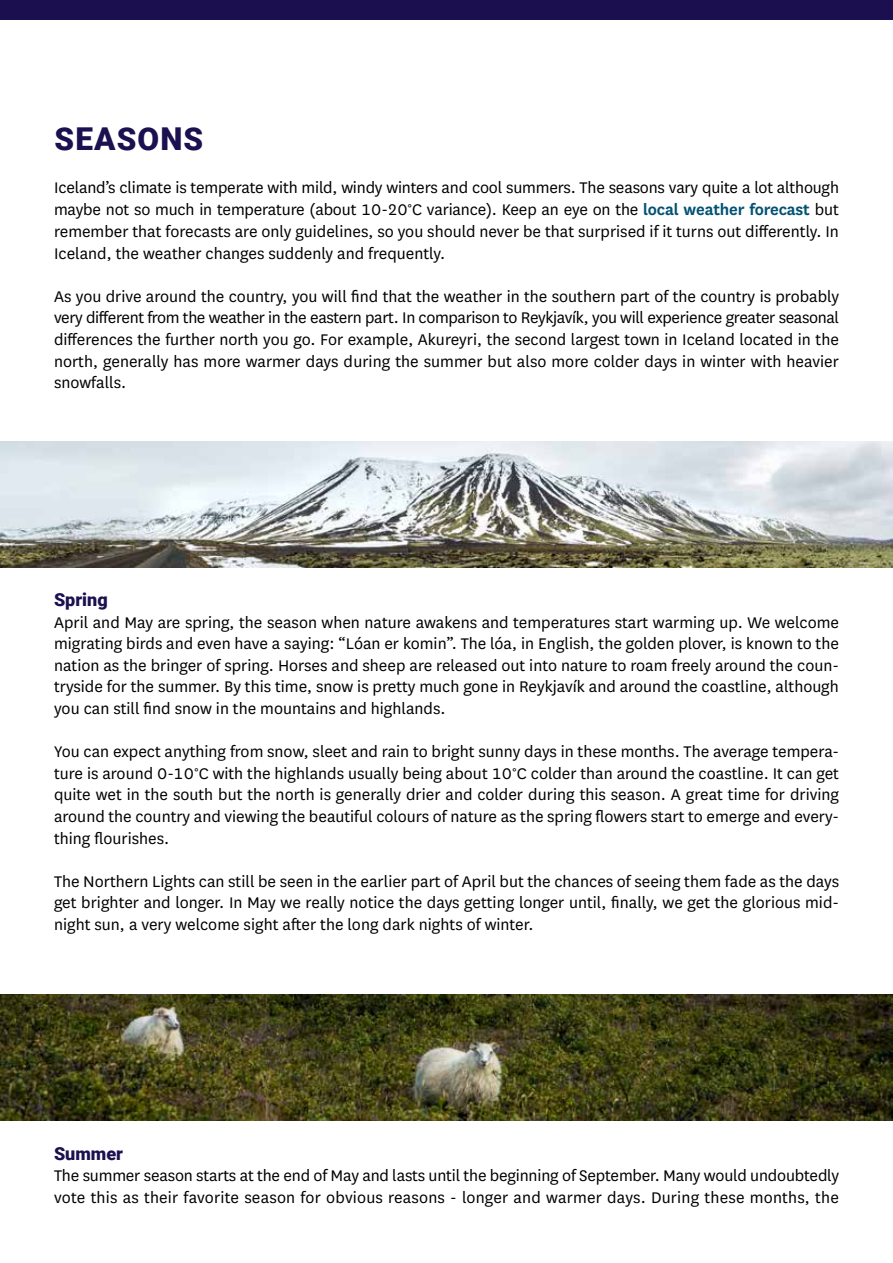
<style>
.page{position:relative;width:893px;height:1263px;background:#fff}
.page>*{position:absolute;margin:0;border:0;box-sizing:border-box;transform-origin:0 0}
.t1{font:900 31.5px "Roboto";letter-spacing:.035em;color:#1b1050}
.t2{font:18px/21.6px "Arctic National";color:#000;text-align:justify}
.t3{font:900 18px "Roboto";color:#1b1050}
.s1{font-weight:600;color:#005273}
</style>
<div class="page">
<div style="left:0;top:0;width:893px;height:19px;background:#1b0f4f"></div>
<img style="left:0;top:441px;width:893px;height:126px">
<img style="left:0;top:995px;width:893px;height:126px">
<h1 class="t1" style="left:55px;top:120px;width:150px">SEASONS</h1>
<p class="t2" style="left:54px;top:176px;width:786px">Iceland’s climate is temperate with mild, windy winters and cool summers. The seasons vary quite a lot although maybe not so much in temperature (about 10-20°C variance). Keep an eye on the <span class="s1">local weather forecast</span> but remember that forecasts are only guidelines, so you should never be that surprised if it turns out differently. In Iceland, the weather changes suddenly and frequently.</p>
<p class="t2" style="left:54px;top:285px;width:787px">As you drive around the country, you will find that the weather in the southern part of the country is probably very different from the weather in the eastern part. In comparison to Reykjavík, you will experience greater seasonal differences the further north you go. For example, Akureyri, the second largest town in Iceland located in the north, generally has more warmer days during the summer but also more colder days in winter with heavier snowfalls.</p>
<p class="t3" style="left:54px;top:589px;width:55px">Spring</p>
<p class="t2" style="left:54px;top:610px;width:786px">April and May are spring, the season when nature awakens and temperatures start warming up. We welcome migrating birds and even have a saying: “Lóan er komin”. The lóa, in English, the golden plover, is known to the nation as the bringer of spring. Horses and sheep are released out into nature to roam freely around the coun&shy;tryside for the summer. By this time, snow is pretty much gone in Reykjavík and around the coastline, although you can still find snow in the mountains and highlands.</p>
<p class="t2" style="left:54px;top:740px;width:787px">You can expect anything from snow, sleet and rain to bright sunny days in these months. The average tempera&shy;ture is around 0-10°C with the highlands usually being about 10°C colder than around the coastline. It can get quite wet in the south but the north is generally drier and colder during this season. A great time for driving around the country and viewing the beautiful colours of nature as the spring flowers start to emerge and every&shy;thing flourishes.</p>
<p class="t2" style="left:54px;top:870px;width:786px">The Northern Lights can still be seen in the earlier part of April but the chances of seeing them fade as the days get brighter and longer. In May we really notice the days getting longer until, finally, we get the glorious mid&shy;night sun, a very welcome sight after the long dark nights of winter.</p>
<p class="t3" style="left:54px;top:1143px;width:71px">Summer</p>
<p class="t2" style="left:54px;top:1164px;width:786px">The summer season starts at the end of May and lasts until the beginning of September. Many would undoubtedly vote this as their favorite season for obvious reasons - longer and warmer days. During these months, the</p>
</div>
